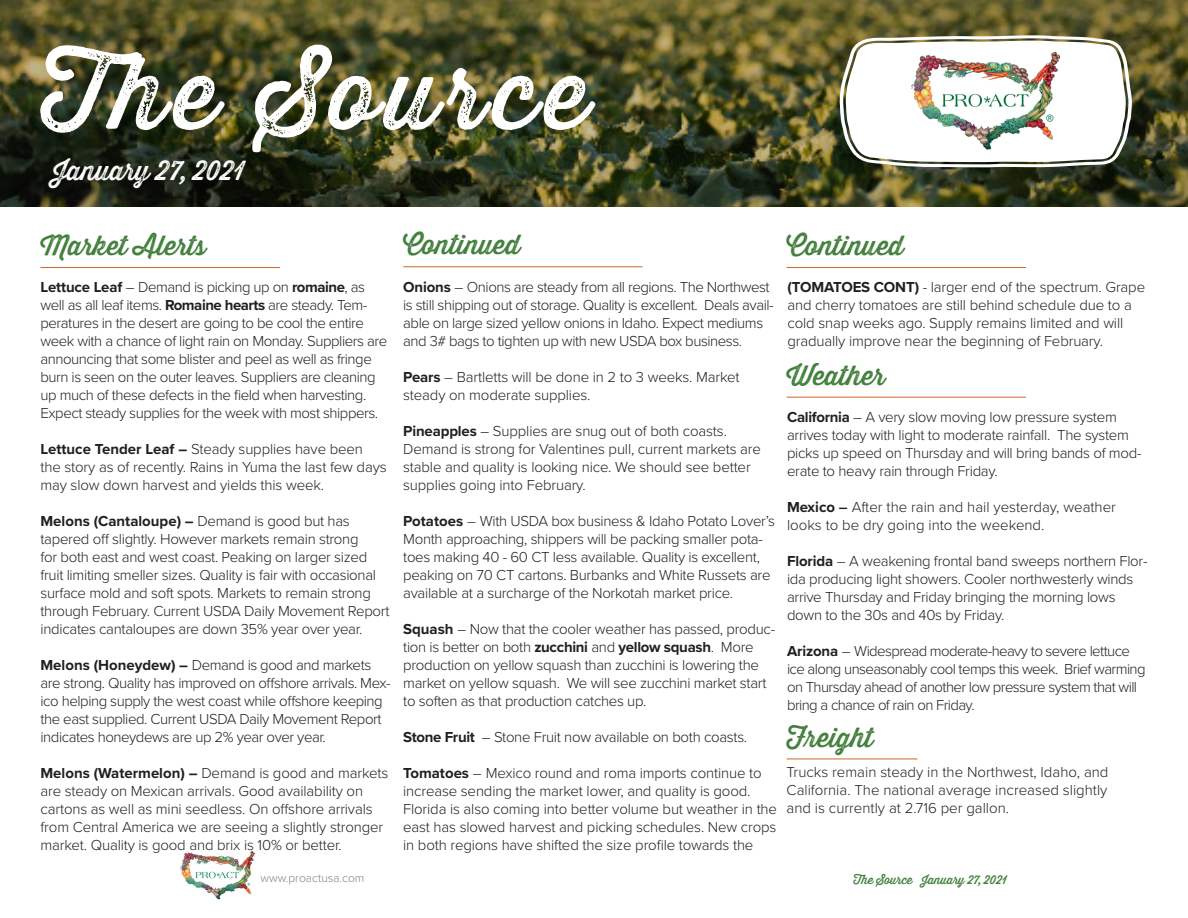
<style>
.page{position:relative;width:1188px;height:918px;background:#fff}
.page>*{position:absolute;margin:0;border:0;box-sizing:border-box;transform-origin:0 0}
.t1{font:99px "Thirsty Rough Reg Two";letter-spacing:.07em;color:#fff}
.t2{font:27px "Thirsty Rough Reg One";color:#42803c}
.t3{font:27px "Thirsty Rough Reg Two";color:#fff}
.t4{font:300 15px/18px "Proxima Nova";letter-spacing:-.02em;color:#231f20}
.t5{font:300 15px/18px "Proxima Nova";letter-spacing:-.04em;color:#231f20}
.t6{font:300 15px/18px "Proxima Nova";color:#231f20}
.t7{font:12px "Thirsty Rough Reg One";color:#42803c}
.t8{font:300 12px "Proxima Nova";color:#808285}
.s1{font-weight:700}
.s2{font-weight:600}
</style>
<div class="page">
<img style="left:0;top:0;width:1188px;height:207px">
<svg style="left:840px;top:35px;width:292px;height:132px"></svg>
<img style="left:181px;top:851px;width:73px;height:49px">
<hr style="left:40px;top:267px;width:240px;height:1px;background:#d16727">
<img style="left:912px;top:52px;width:148px;height:99px">
<hr style="left:787px;top:397px;width:239px;height:1px;background:#d16727">
<hr style="left:787px;top:267px;width:239px;height:1px;background:#d16727">
<hr style="left:403px;top:266px;width:240px;height:1px;background:#d16727">
<hr style="left:787px;top:759px;width:131px;height:1px;background:#d16727">
<h1 class="t1" style="left:40px;top:20px;width:550px">The Source</h1>
<h2 class="t3" style="left:53px;top:151px;width:194px">January 27, 2021</h2>
<h2 class="t2" style="left:40px;top:226px;width:167px">Market Alerts</h2>
<p class="t4" style="left:40px;top:277px;width:348px"><span class="s1">Lettuce Leaf</span> – Demand is picking up on <span class="s1">romaine</span>, as well as all leaf items. <span class="s1">Romaine hearts</span> are steady. Tem&shy;peratures in the desert are going to be cool the entire week with a chance of light rain on Monday. Suppliers are announcing that some blister and peel as well as fringe burn is seen on the outer leaves. Suppliers are cleaning up much of these defects in the field when harvesting.<br>Expect steady supplies for the week with most shippers.</p>
<p class="t4" style="left:40px;top:439px;width:348px"><span class="s1">Lettuce Tender Leaf –</span> Steady supplies have been the story as of recently. Rains in Yuma the last few days may slow down harvest and yields this week.</p>
<p class="t4" style="left:40px;top:511px;width:350px"><span class="s1">Melons (Cantaloupe) –</span> Demand is good but has tapered off slightly. However markets remain strong<br>for both east and west coast. Peaking on larger sized fruit limiting smeller sizes. Quality is fair with occasional surface mold and soft spots. Markets to remain strong through February. Current USDA Daily Movement Report indicates cantaloupes are down 35% year over year.</p>
<p class="t4" style="left:40px;top:655px;width:352px"><span class="s1">Melons (Honeydew) –</span> Demand is good and markets are strong. Quality has improved on offshore arrivals. Mex&shy;ico helping supply the west coast while offshore keeping the east supplied. Current USDA Daily Movement Report indicates honeydews are up 2% year over year.</p>
<p class="t4" style="left:40px;top:763px;width:349px"><span class="s1">Melons (Watermelon) –</span> Demand is good and markets are steady on Mexican arrivals. Good availability on cartons as well as mini seedless. On offshore arrivals from Central America we are seeing a slightly stronger market. Quality is good and brix is 10% or better.</p>
<h2 class="t2" style="left:403px;top:225px;width:119px">Continued</h2>
<h2 class="t2" style="left:787px;top:225px;width:119px">Continued</h2>
<p class="t4" style="left:403px;top:277px;width:372px"><span class="s1">Onions</span> – Onions are steady from all regions. The Northwest is still shipping out of storage. Quality is excellent. Deals avail&shy;able on large sized yellow onions in Idaho. Expect mediums and 3# bags to tighten up with new USDA box business.</p>
<p class="t4" style="left:403px;top:367px;width:338px"><span class="s1">Pears</span> – Bartletts will be done in 2 to 3 weeks. Market steady on moderate supplies.</p>
<p class="t4" style="left:403px;top:421px;width:359px"><span class="s1">Pineapples</span> – Supplies are snug out of both coasts.<br>Demand is strong for Valentines pull, current markets are stable and quality is looking nice. We should see better supplies going into February.</p>
<p class="t4" style="left:403px;top:511px;width:373px"><span class="s1">Potatoes</span> – With USDA box business &amp; Idaho Potato Lover’s Month approaching, shippers will be packing smaller pota&shy;toes making 40 - 60 CT less available. Quality is excellent, peaking on 70 CT cartons. Burbanks and White Russets are available at a surcharge of the Norkotah market price.</p>
<p class="t4" style="left:403px;top:619px;width:373px"><span class="s1">Squash</span> – Now that the cooler weather has passed, produc&shy;tion is better on both <span class="s1">zucchini</span> and <span class="s1">yellow squash</span>. More production on yellow squash than zucchini is lowering the market on yellow squash. We will see zucchini market start to soften as that production catches up.</p>
<p class="t4" style="left:403px;top:727px;width:346px"><span class="s1">Stone Fruit</span> – Stone Fruit now available on both coasts.</p>
<p class="t4" style="left:403px;top:763px;width:375px"><span class="s1">Tomatoes</span> – Mexico round and roma imports continue to increase sending the market lower, and quality is good.<br>Florida is also coming into better volume but weather in the east has slowed harvest and picking schedules. New crops in both regions have shifted the size profile towards the</p>
<p class="t4" style="left:787px;top:277px;width:359px"><span class="s1">(TOMATOES CONT)</span> - larger end of the spectrum. Grape and cherry tomatoes are still behind schedule due to a cold snap weeks ago. Supply remains limited and will gradually improve near the beginning of February.</p>
<h2 class="t2" style="left:787px;top:356px;width:100px">Weather</h2>
<p class="t4" style="left:787px;top:408px;width:356px"><span class="s1">California</span> – A very slow moving low pressure system arrives today with light to moderate rainfall. The system picks up speed on Thursday and will bring bands of mod&shy;erate to heavy rain through Friday.</p>
<p class="t6" style="left:787px;top:498px;width:330px"><span class="s1">Mexico</span> <span class="s2">–</span> After the rain and hail yesterday, weather looks to be dry going into the weekend.</p>
<p class="t4" style="left:787px;top:552px;width:362px"><span class="s1">Florida</span> – A weakening frontal band sweeps northern Flor&shy;ida producing light showers. Cooler northwesterly winds arrive Thursday and Friday bringing the morning lows down to the 30s and 40s by Friday.</p>
<p class="t5" style="left:787px;top:642px;width:360px"><span class="s1">Arizona</span> – Widespread moderate-heavy to severe lettuce ice along unseasonably cool temps this week. Brief warming on Thursday ahead of another low pressure system that will bring a chance of rain on Friday.</p>
<h2 class="t2" style="left:787px;top:718px;width:88px">Freight</h2>
<p class="t4" style="left:787px;top:762px;width:323px;text-align:justify">Trucks remain steady in the Northwest, Idaho, and California. The national average increased slightly and is currently at 2.716 per gallon.</p>
<p class="t8" style="left:260px;top:869px;width:105px">www.proactusa.com</p>
<p class="t7" style="left:854px;top:871px;width:155px">The Source January 27, 2021</p>
</div>
